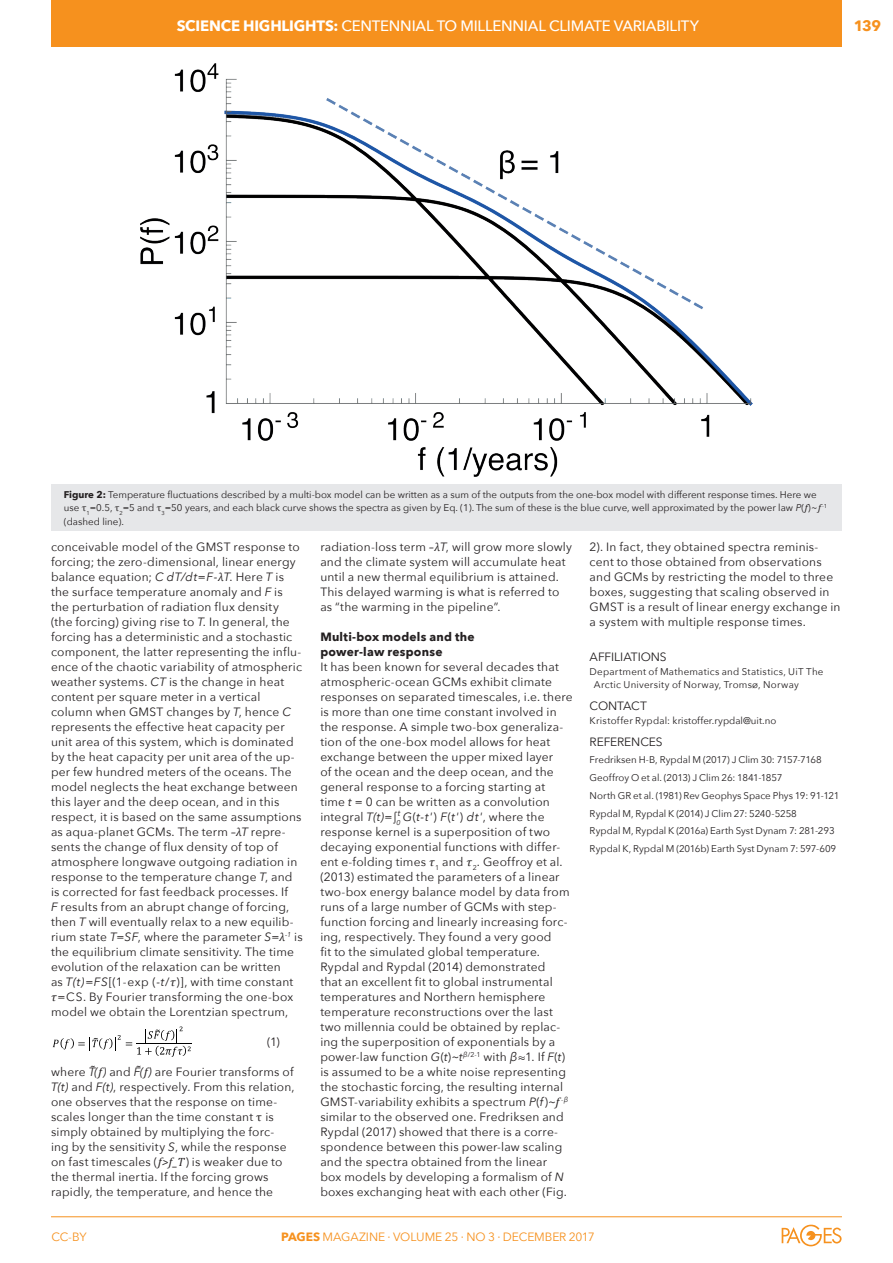
<style>
.page{position:relative;width:893px;height:1263px;background:#fff}
.page>*{position:absolute;margin:0;border:0;box-sizing:border-box;transform-origin:0 0}
.HEADER-Title{font:500 15px "Avenir Next";letter-spacing:-.015em;color:#fff}
.PAGE_NUMBER{font:700 15px "Avenir Next";color:#f6911e}
._3col-text{font:12px/15px "Avenir Next";letter-spacing:.015em;color:#231f20}
.t1{font:12px "Avenir Next";letter-spacing:-.01em;color:#f6911e}
._3col-subtitles{font:700 12px/15px "Avenir Next";letter-spacing:.02em;color:#231f20}
.ARTICLE-INFO-Title{font:12px "Avenir Next";letter-spacing:-.005em;color:#231f20}
.ARTICLE-Figure_Capti{font:9.75px/13.5px "Avenir Next";color:#231f20}
.ARTICLE-INFO-Referen{font:9.75px "Avenir Next";letter-spacing:-.005em;color:#231f20}
.ARTICLE-INFO-Authors{font:9.75px/13.5px "Avenir Next";letter-spacing:.025em;color:#231f20}
.ARTICLE-INFO-General{font:9.75px "Avenir Next";letter-spacing:.02em;color:#231f20}
.s1{font-weight:700}
.s2{font-family:"Cambria"}
.s3{font-style:italic}
.s4{font-family:"Cambria";font-style:italic}
</style>
<div class="page">
<hr style="left:51px;top:1216px;width:791px;height:1px;background:#f6911e">
<svg style="left:782px;top:1225px;width:60px;height:21px"></svg>
<div style="left:51px;top:0;width:791px;height:46px;background:#f6911e"></div>
<svg style="left:53px;top:1026px;width:138px;height:31px"></svg>
<div style="left:51px;top:484px;width:791px;height:46px;background:#e6e7e9"></div>
<img style="left:141px;top:64px;width:611px;height:412px">
<p class="HEADER-Title" style="left:177px;top:13px;width:524px"><span class="s1">SCIENCE HIGHLIGHTS:</span> CENTENNIAL TO MILLENNIAL CLIMATE VARIABILITY</p>
<p class="PAGE_NUMBER" style="left:854px;top:12px;width:29px">139</p>
<p class="ARTICLE-Figure_Capti" style="left:64px;top:487px;width:765px"><span class="s1">Figure 2:</span> Temperature fluctuations described by a multi-box model can be written as a sum of the outputs from the one-box model with different response times. Here we use <span class="s2">τ</span><sub>1</sub>=0.5, <span class="s2">τ</span><sub>2</sub>=5 and <span class="s2">τ</span><sub>3</sub>=50 years, and each black curve shows the spectra as given by Eq. (1). The sum of these is the blue curve, well approximated by the power law <span class="s3">P</span>(<span class="s4">f</span>)~<span class="s4">f</span> <sup>-1 </sup>(dashed line).</p>
<p class="_3col-text" style="left:51px;top:539px;width:253px">conceivable model of the GMST response to forcing; the zero-dimensional, linear energy balance equation; <span class="s3">C dT/dt=F-</span><span class="s4">λ</span><span class="s3">T</span>. Here <span class="s3">T</span> is the surface temperature anomaly and <span class="s3">F</span> is the perturbation of radiation flux density (the forcing) giving rise to <span class="s3">T</span>. In general, the forcing has a deterministic and a stochastic component, the latter representing the influ&shy;ence of the chaotic variability of atmospheric weather systems. <span class="s3">CT</span> is the change in heat content per square meter in a vertical column when GMST changes by <span class="s3">T</span>, hence <span class="s3">C </span>represents the effective heat capacity per unit area of this system, which is dominated by the heat capacity per unit area of the up&shy;per few hundred meters of the oceans. The model neglects the heat exchange between this layer and the deep ocean, and in this respect, it is based on the same assumptions as aqua-planet GCMs. The term <span class="s3">–</span><span class="s4">λ</span><span class="s3">T</span> repre&shy;sents the change of flux density of top of atmosphere longwave outgoing radiation in response to the temperature change <span class="s3">T</span>, and is corrected for fast feedback processes. If<br><span class="s3">F</span> results from an abrupt change of forcing, then <span class="s3">T</span> will eventually relax to a new equilib&shy;rium state <span class="s3">T</span>=<span class="s3">SF</span>, where the parameter <span class="s3">S</span>=<span class="s4">λ</span><sup>-1</sup> is the equilibrium climate sensitivity. The time evolution of the relaxation can be written<br>as <span class="s3">T(t)</span>=<span class="s3">FS</span>[(1-exp (<span class="s3">-t</span>/<span class="s4">τ</span>)], with time constant <span class="s4">τ</span>=CS. By Fourier transforming the one-box model we obtain the Lorentzian spectrum,</p>
<p class="_3col-text" style="left:267px;top:1034px;width:14px">(1)</p>
<p class="_3col-text" style="left:51px;top:1064px;width:245px">where <span class="s3">T </span><sup>̃</sup><span class="s3">(</span><span class="s4">f</span><span class="s3">)</span> and <span class="s3">F </span><sup>̃</sup><span class="s3">(</span><span class="s4">f</span><span class="s3">)</span> are Fourier transforms of <span class="s3">T(t)</span> and <span class="s3">F(t)</span>, respectively. From this relation, one observes that the response on time&shy;scales longer than the time constant <span class="s2">τ</span> is simply obtained by multiplying the forc&shy;ing by the sensitivity <span class="s3">S</span>, while the response on fast timescales (<span class="s4">f&gt;f_T</span>) is weaker due to the thermal inertia. If the forcing grows rapidly, the temperature, and hence the</p>
<p class="_3col-text" style="left:320px;top:539px;width:253px">radiation-loss term <span class="s3">–</span><span class="s4">λ</span><span class="s3">T</span>, will grow more slowly and the climate system will accumulate heat until a new thermal equilibrium is attained.<br>This delayed warming is what is referred to as “the warming in the pipeline”.</p>
<p class="_3col-subtitles" style="left:320px;top:629px;width:156px">Multi-box models and the power-law response</p>
<p class="_3col-text" style="left:320px;top:659px;width:254px">It has been known for several decades that atmospheric-ocean GCMs exhibit climate responses on separated timescales, i.e. there is more than one time constant involved in the response. A simple two-box generaliza&shy;tion of the one-box model allows for heat exchange between the upper mixed layer<br>of the ocean and the deep ocean, and the general response to a forcing starting at time <span class="s3">t</span> = 0 can be written as a convolution integral <span class="s3">T(t)</span>=<span class="s3">∫</span><sup>t</sup></p>
<p class="_3col-text" style="left:320px;top:809px;width:251px;text-indent:76px"><sub>0</sub> <span class="s3">G</span>(<span class="s3">t-t'</span>) <span class="s3">F</span>(<span class="s3">t'</span>) <span class="s3">dt'</span>, where the response kernel is a superposition of two decaying exponential functions with differ&shy;ent e-folding times <span class="s4">τ</span><sub>1</sub> and <span class="s4">τ</span><sub>2</sub>. Geoffroy et al. (2013) estimated the parameters of a linear two-box energy balance model by data from runs of a large number of GCMs with step&shy;function forcing and linearly increasing forc&shy;ing, respectively. They found a very good<br>fit to the simulated global temperature.<br>Rypdal and Rypdal (2014) demonstrated that an excellent fit to global instrumental temperatures and Northern hemisphere temperature reconstructions over the last two millennia could be obtained by replac&shy;ing the superposition of exponentials by a power-law function <span class="s3">G</span>(<span class="s3">t</span>)~<span class="s3">t</span><sup>β</sup><sup>/2-1</sup> with <span class="s3">β</span>≈1. If <span class="s3">F</span>(<span class="s3">t</span>) is assumed to be a white noise representing the stochastic forcing, the resulting internal GMST-variability exhibits a spectrum <span class="s3">P</span>(<span class="s3">f</span>)~<span class="s4">f</span> <sup>-</sup><sup>β </sup>similar to the observed one. Fredriksen and Rypdal (2017) showed that there is a corre&shy;spondence between this power-law scaling and the spectra obtained from the linear box models by developing a formalism of <span class="s3">N </span>boxes exchanging heat with each other (Fig.</p>
<p class="_3col-text" style="left:590px;top:539px;width:252px">2). In fact, they obtained spectra reminis&shy;cent to those obtained from observations and GCMs by restricting the model to three boxes, suggesting that scaling observed in GMST is a result of linear energy exchange in a system with multiple response times.</p>
<p class="ARTICLE-INFO-Title" style="left:590px;top:647px;width:79px">AFFILIATIONS</p>
<p class="ARTICLE-INFO-Authors" style="left:594px;top:664px;width:231px;text-indent:-4px">Department of Mathematics and Statistics, UiT The<br>Arctic University of Norway, Tromsø, Norway</p>
<p class="ARTICLE-INFO-Title" style="left:590px;top:696px;width:59px">CONTACT</p>
<p class="ARTICLE-INFO-General" style="left:590px;top:712px;width:188px">Kristoffer Rypdal: kristoffer.rypdal@uit.no</p>
<p class="ARTICLE-INFO-Title" style="left:590px;top:731px;width:75px">REFERENCES</p>
<p class="ARTICLE-INFO-Referen" style="left:590px;top:752px;width:233px">Fredriksen H-B, Rypdal M (2017) J Clim 30: 7157-7168</p>
<p class="ARTICLE-INFO-Referen" style="left:590px;top:769px;width:194px">Geoffroy O et al. (2013) J Clim 26: 1841-1857</p>
<p class="ARTICLE-INFO-Referen" style="left:590px;top:787px;width:251px">North GR et al. (1981) Rev Geophys Space Phys 19: 91-121</p>
<p class="ARTICLE-INFO-Referen" style="left:590px;top:805px;width:209px">Rypdal M, Rypdal K (2014) J Clim 27: 5240-5258</p>
<p class="ARTICLE-INFO-Referen" style="left:590px;top:823px;width:246px">Rypdal M, Rypdal K (2016a) Earth Syst Dynam 7: 281-293</p>
<p class="ARTICLE-INFO-Referen" style="left:590px;top:840px;width:248px">Rypdal K, Rypdal M (2016b) Earth Syst Dynam 7: 597-609</p>
<p class="t1" style="left:51px;top:1227px;width:37px">CC-BY</p>
<p class="t1" style="left:281px;top:1227px;width:315px"><span class="s1">PAGES</span> MAGAZINE ∙ VOLUME 25 ∙ NO 3 ∙ Decem ber 2017</p>
</div>
